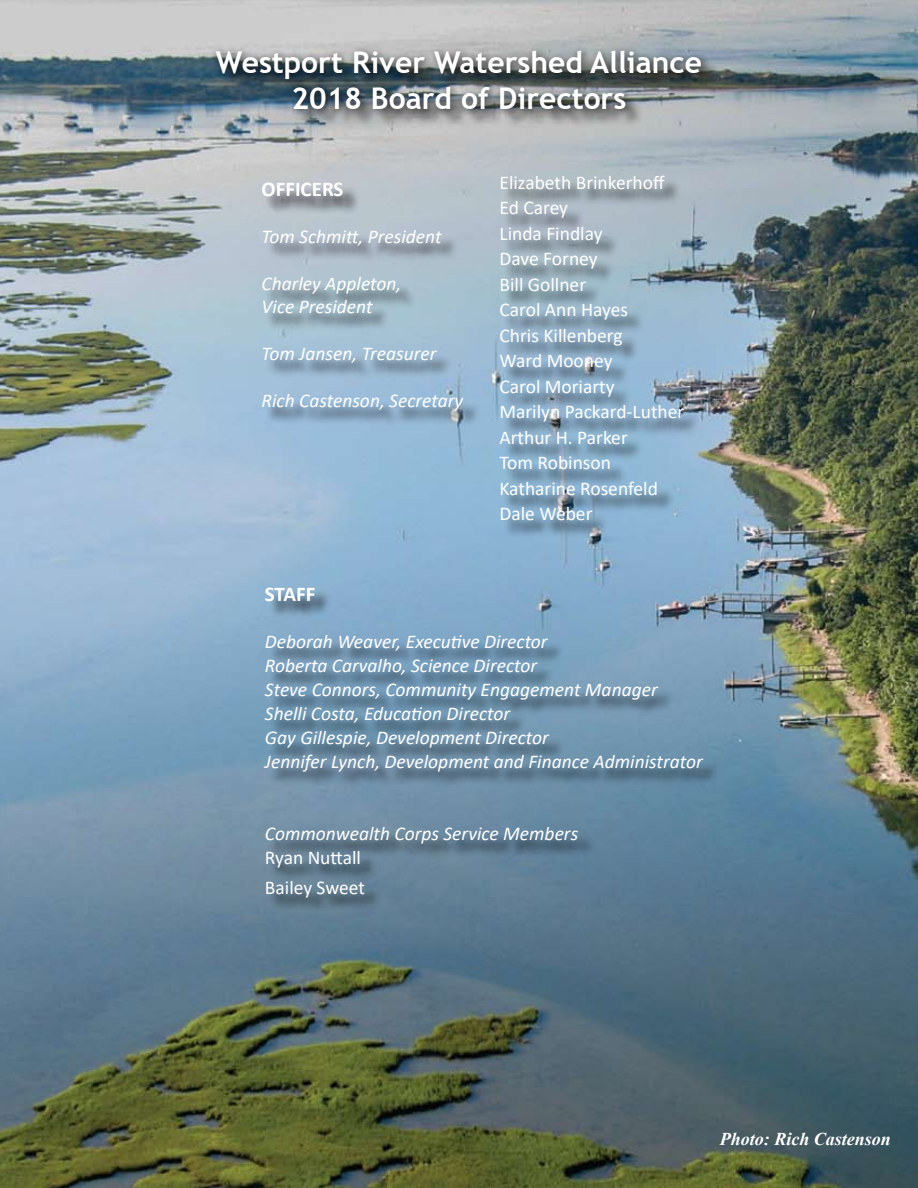
<style>
.page{position:relative;width:918px;height:1188px;background:#fff}
.page>*{position:absolute;margin:0;border:0;box-sizing:border-box;transform-origin:0 0}
.t1{font:700 30px/36px "Trebuchet MS";color:#fff;text-align:center}
.t2{font:700 21px "Calibri";color:#fff}
.t3{font:italic 19.5px/24px "Calibri";color:#fff}
.t4{font:19.5px/25.5px "Calibri";color:#fff}
.t5{font:italic 700 18px "Times New Roman";color:#fff}
</style>
<div class="page">
<img style="left:0;top:0;width:918px;height:1188px">
<div style="left:266px;top:590px;width:499px;height:371px;background:#000;opacity:.75"></div>
<div style="left:264px;top:185px;width:264px;height:329px;background:#000;opacity:.75"></div>
<div style="left:210px;top:44px;width:708px;height:97px;background:#000;opacity:.75"></div>
<div style="left:218px;top:53px;width:700px;height:97px;background:#000;opacity:.55"></div>
<div style="left:502px;top:178px;width:332px;height:415px;background:#000;opacity:.75"></div>
<h1 class="t1" style="left:216px;top:44px;width:488px">Westport River Watershed Alliance<br>2018 Board of Directors</h1>
<p class="t2" style="left:262px;top:174px;width:83px">OFFICERS</p>
<p class="t3" style="left:262px;top:224px;width:182px">Tom Schmitt, President</p>
<p class="t3" style="left:262px;top:271px;width:141px;line-height:23.4px">Charley Appleton,<br>Vice President</p>
<p class="t3" style="left:262px;top:341px;width:177px">Tom Jansen, Treasurer</p>
<p class="t3" style="left:262px;top:388px;width:203px">Rich Castenson, Secretary</p>
<p class="t4" style="left:500px;top:169px;width:186px">Elizabeth Brinkerhoff<br>Ed Carey<br>Linda Findlay<br>Dave Forney<br>Bill Gollner<br>Carol Ann Hayes<br>Chris Killenberg<br>Ward Mooney<br>Carol Moriarty<br>Marilyn Packard-Luther<br>Arthur H. Parker<br>Tom Robinson<br>Katharine Rosenfeld<br>Dale Weber</p>
<p class="t2" style="left:265px;top:579px;width:52px">STAFF</p>
<p class="t3" style="left:265px;top:629px;width:439px">Deborah Weaver, Executive Director<br>Roberta Carvalho, Science Director<br>Steve Connors, Community Engagement Manager Shelli Costa, Education Director<br>Gay Gillespie, Development Director<br>Jennifer Lynch, Development and Finance Administrator</p>
<p class="t3" style="left:265px;top:821px;width:315px">Commonwealth Corps Service Members</p>
<p class="t4" style="left:265px;top:842px;width:102px;line-height:30.2px">Ryan Nuttall<br>Bailey Sweet</p>
<p class="t5" style="left:720px;top:1126px;width:173px">Photo: Rich Castenson</p>
</div>
